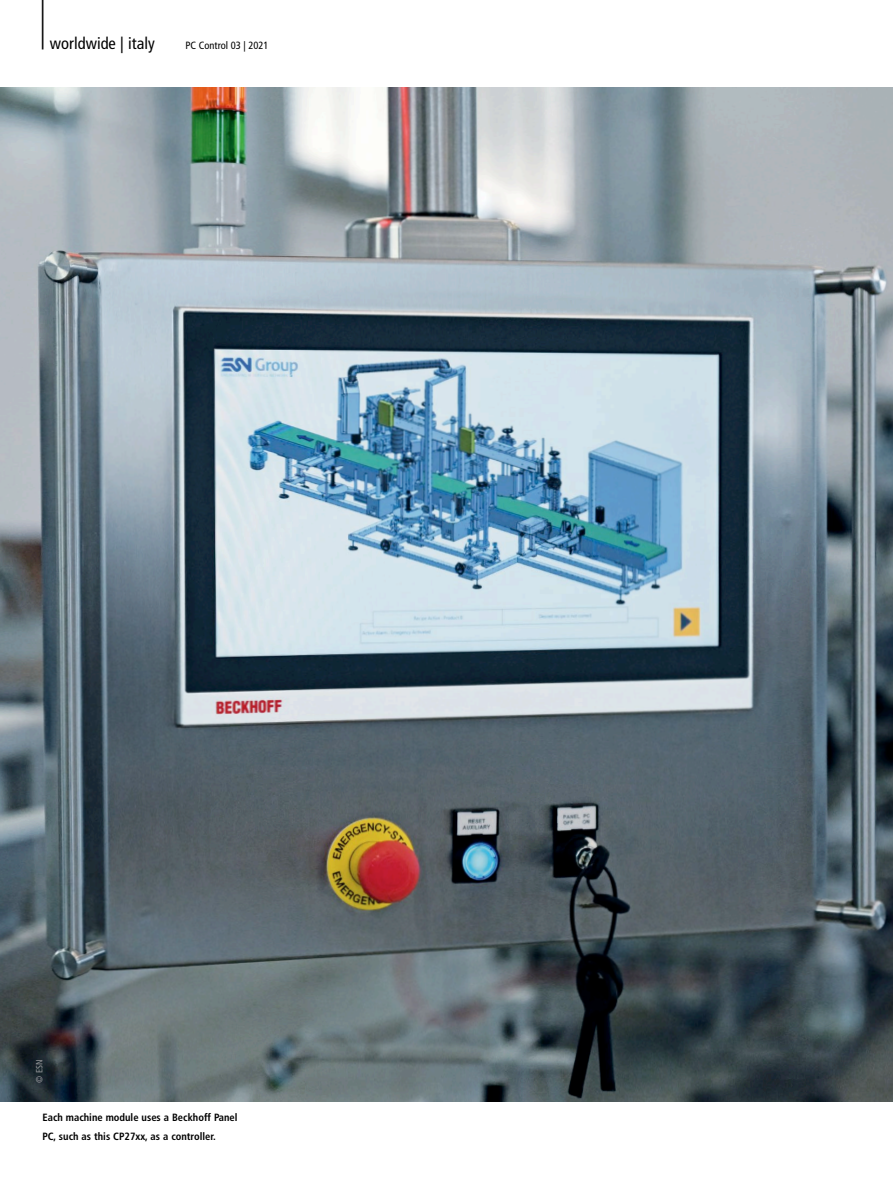
<style>
.page{position:relative;width:893px;height:1191px;background:#fff}
.page>*{position:absolute;margin:0;border:0;box-sizing:border-box;transform-origin:0 0}
.t1{font:300 condensed 61.8px "Frutiger LT Pro";color:#000;scale:.49 1}
.t2{font:condensed 16.5px "Frutiger LT Pro";color:#000}
.t3{font:700 condensed 10.5px/19.2px "Frutiger LT Pro";color:#000}
.t4{font:condensed 10.5px "Frutiger LT Pro";color:#000}
.t5{font:condensed 9px "Frutiger LT Pro";color:#939598}
</style>
<div class="page">
<img style="left:0;top:87px;width:893px;height:1014px">
<h1 class="t1" style="left:39px;top:-23px;width:15px">|</h1>
<h2 class="t2" style="left:50px;top:34px;width:106px">worldwide | italy</h2>
<p class="t4" style="left:185px;top:39px;width:85px">PC Control 03 | 2021</p>
<p class="t5" style="left:34px;top:1082px;width:25px;rotate:-90deg">© ESN</p>
<p class="t3" style="left:43px;top:1107px;width:197px">Each machine module uses a Beckhoff Panel<br>PC, such as this CP27xx, as a controller.</p>
</div>
